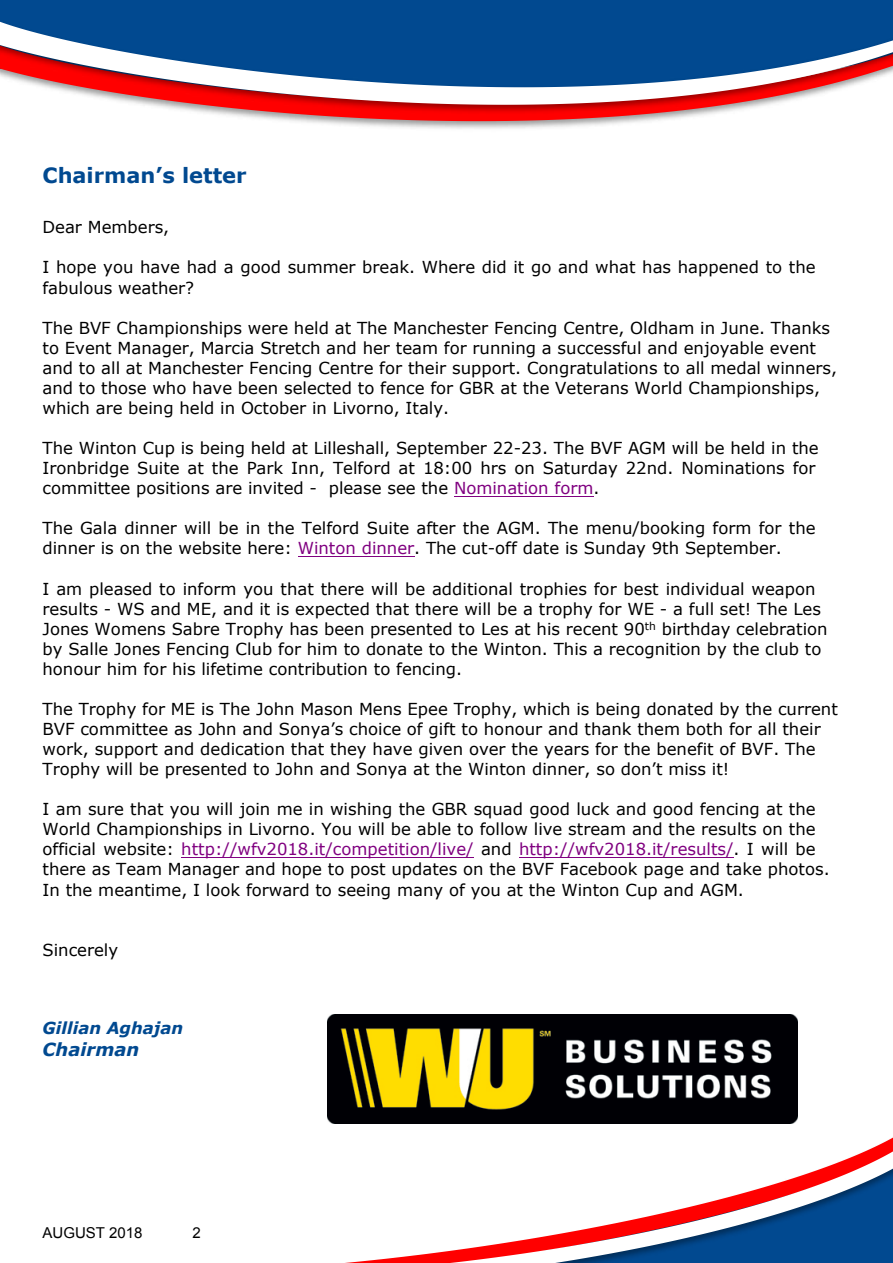
<style>
.page{position:relative;width:893px;height:1263px;background:#fff}
.page>*{position:absolute;margin:0;border:0;box-sizing:border-box;transform-origin:0 0}
.t1{font:700 21px "Verdana";color:#014990}
.t2{font:italic 700 18px "Verdana";color:#014990}
.t3{font:16.5px/20.1px "Verdana";color:#000}
.t4{font:italic 700 16.5px "Verdana";color:#014990}
.t5{font:15px "Arial";color:#000}
.s1{color:#800080}
</style>
<div class="page">
<img style="left:0;top:0;width:893px;height:129px">
<svg style="left:0;top:14px;width:893px;height:91px;fill:#014990"></svg>
<svg style="left:331px;top:1123px;width:463px;height:1px"></svg>
<svg style="left:345px;top:1137px;width:548px;height:126px"></svg>
<hr style="left:454px;top:496px;width:139px;height:1px;background:#800080">
<hr style="left:298px;top:556px;width:116px;height:1px;background:#800080">
<hr style="left:181px;top:857px;width:293px;height:1px;background:#800080">
<hr style="left:519px;top:857px;width:215px;height:1px;background:#800080">
<img style="left:327px;top:1014px;width:471px;height:109px">
<p class="t1" style="left:43px;top:166px;width:206px">Chairman’s letter</p>
<p class="t3" style="left:43px;top:219px;width:128px">Dear Members,</p>
<p class="t3" style="left:43px;top:259px;width:775px">I hope you have had a good summer break. Where did it go and what has happened to the fabulous weather?</p>
<p class="t3" style="left:43px;top:319px;width:796px">The BVF Championships were held at The Manchester Fencing Centre, Oldham in June. Thanks to Event Manager, Marcia Stretch and her team for running a successful and enjoyable event and to all at Manchester Fencing Centre for their support. Congratulations to all medal winners, and to those who have been selected to fence for GBR at the Veterans World Championships, which are being held in October in Livorno, Italy.</p>
<p class="t3" style="left:43px;top:439px;width:778px">The Winton Cup is being held at Lilleshall, September 22-23. The BVF AGM will be held in the<br>Ironbridge Suite at the Park Inn, Telford at 18:00 hrs on Saturday 22nd. Nominations for committee positions are invited - please see the <span class="s1">Nomination form</span>.</p>
<p class="t3" style="left:43px;top:520px;width:775px">The Gala dinner will be in the Telford Suite after the AGM. The menu/booking form for the dinner is on the website here: <span class="s1">Winton dinner</span>. The cut-off date is Sunday 9th September.</p>
<p class="t3" style="left:43px;top:580px;width:787px">I am pleased to inform you that there will be additional trophies for best individual weapon results - WS and ME, and it is expected that there will be a trophy for WE - a full set! The Les Jones Womens Sabre Trophy has been presented to Les at his recent 90<sup>th</sup> birthday celebration by Salle Jones Fencing Club for him to donate to the Winton. This a recognition by the club to honour him for his lifetime contribution to fencing.</p>
<p class="t3" style="left:43px;top:700px;width:797px">The Trophy for ME is The John Mason Mens Epee Trophy, which is being donated by the current BVF committee as John and Sonya’s choice of gift to honour and thank them both for all their work, support and dedication that they have given over the years for the benefit of BVF. The Trophy will be presented to John and Sonya at the Winton dinner, so don’t miss it!</p>
<p class="t3" style="left:43px;top:800px;width:789px">I am sure that you will join me in wishing the GBR squad good luck and good fencing at the World Championships in Livorno. You will be able to follow live stream and the results on the official website: <span class="s1">http://wfv2018.it/competition/live/</span> and <span class="s1">http://wfv2018.it/results/</span>. I will be there as Team Manager and hope to post updates on the BVF Facebook page and take photos.<br>In the meantime, I look forward to seeing many of you at the Winton Cup and AGM.</p>
<p class="t3" style="left:43px;top:941px;width:77px">Sincerely</p>
<p class="t4" style="left:43px;top:1021px;width:142px">Gillian Aghajan</p>
<p class="t2" style="left:43px;top:1042px;width:98px">Chairman</p>
<p class="t5" style="left:43px;top:1227px;width:102px">AUGUST 2018</p>
<p class="t5" style="left:193px;top:1227px;width:10px">2</p>
</div>
